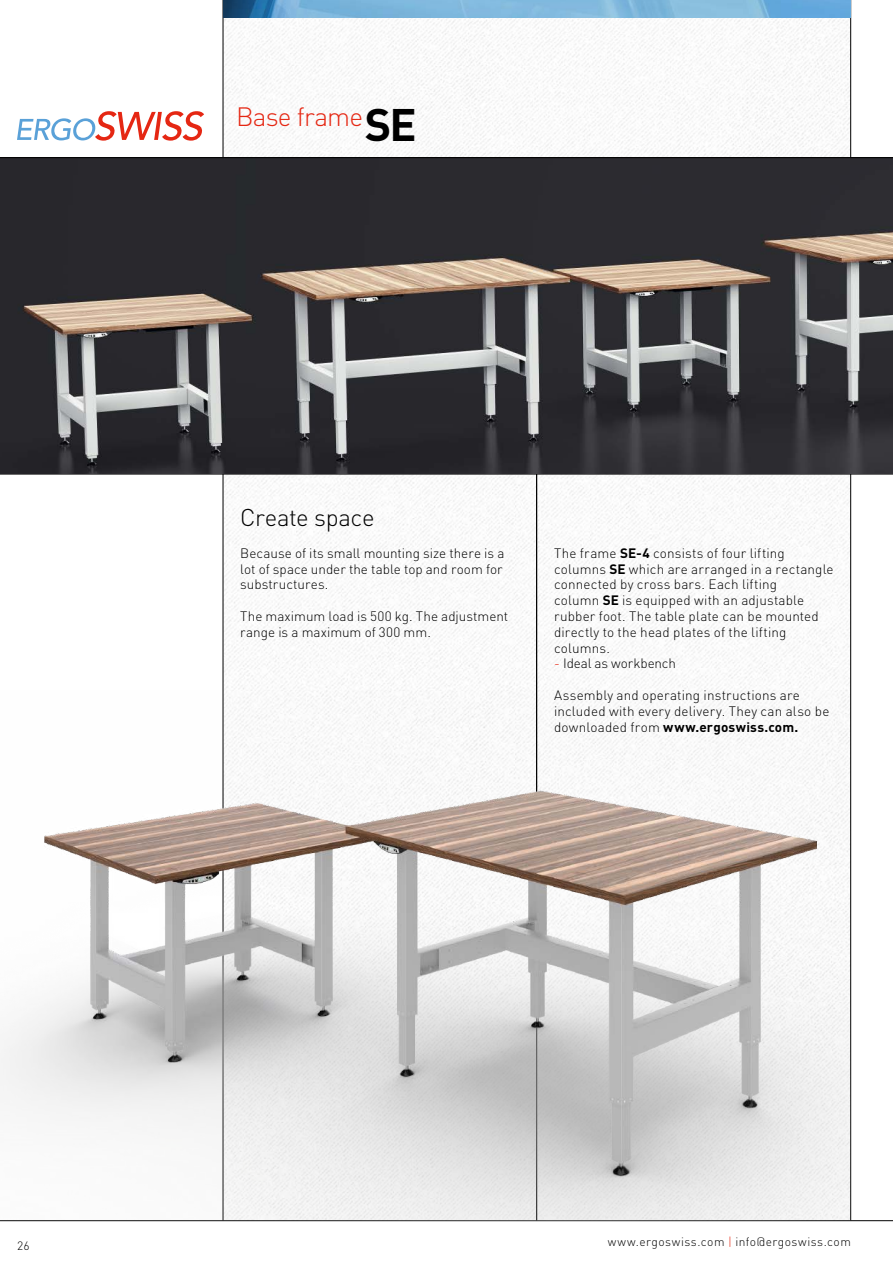
<style>
.page{position:relative;width:893px;height:1263px;background:#fff}
.page>*{position:absolute;margin:0;border:0;box-sizing:border-box;transform-origin:0 0}
.t1{font:300 26.25px "DIN";letter-spacing:-.03em;color:#e52713}
.t2{font:300 24px "DIN";letter-spacing:-.02em;color:#000}
.t3{font:300 13.5px/15.8px "DIN";letter-spacing:.01em;color:#000}
.t4{font:300 13.5px "DIN";letter-spacing:-.01em;color:#000}
.t5{font:300 12px "DIN";letter-spacing:.035em;color:#000}
.s1{font-weight:700;font-size:45px;color:#000}
.s2{font-weight:700}
.s3{color:#e52713}
</style>
<div class="page">
<img style="left:224px;top:475px;width:626px;height:215px">
<img style="left:224px;top:17px;width:626px;height:140px">
<hr style="left:850px;top:0;width:1px;height:1220px;background:#000">
<hr style="left:0;top:1220px;width:893px;height:1px;background:#000">
<hr style="left:223px;top:0;width:1px;height:1220px;background:#000">
<img style="left:223px;top:0;width:627px;height:17px">
<svg style="left:17px;top:111px;width:187px;height:30px"></svg>
<hr style="left:0;top:474px;width:893px;height:1px;background:#000">
<hr style="left:536px;top:474px;width:1px;height:746px;background:#000">
<img style="left:0;top:158px;width:893px;height:315px">
<hr style="left:0;top:157px;width:893px;height:1px;background:#000">
<img style="left:0;top:690px;width:850px;height:530px">
<h1 class="t1" style="left:236px;top:100px;width:182px">Base frame<span class="s1">SE</span></h1>
<h2 class="t2" style="left:240px;top:503px;width:136px">Create space</h2>
<p class="t3" style="left:240px;top:545px;width:266px">Because of its small mounting size there is a lot of space under the table top and room for substructures.</p>
<p class="t3" style="left:240px;top:608px;width:270px">The maximum load is 500 kg. The adjustment range is a maximum of 300 mm.</p>
<p class="t3" style="left:554px;top:545px;width:281px">The frame <span class="s2">SE-4</span> consists of four lifting columns <span class="s2">SE</span> which are arranged in a rectangle connected by cross bars. Each lifting<br>column <span class="s2">SE</span> is equipped with an adjustable rubber foot. The table plate can be mounted directly to the head plates of the lifting columns.</p>
<p class="t4" style="left:554px;top:655px;width:123px"><span class="s3">-</span> Ideal as workbench</p>
<p class="t3" style="left:554px;top:687px;width:277px">Assembly and operating instructions are included with every delivery. They can also be downloaded from <span class="s2">www.ergoswiss.com.</span></p>
<p class="t5" style="left:17px;top:1238px;width:14px">26</p>
<p class="t5" style="left:608px;top:1234px;width:245px">www.ergoswiss.com <span class="s3">|</span> info@ergoswiss.com</p>
</div>
